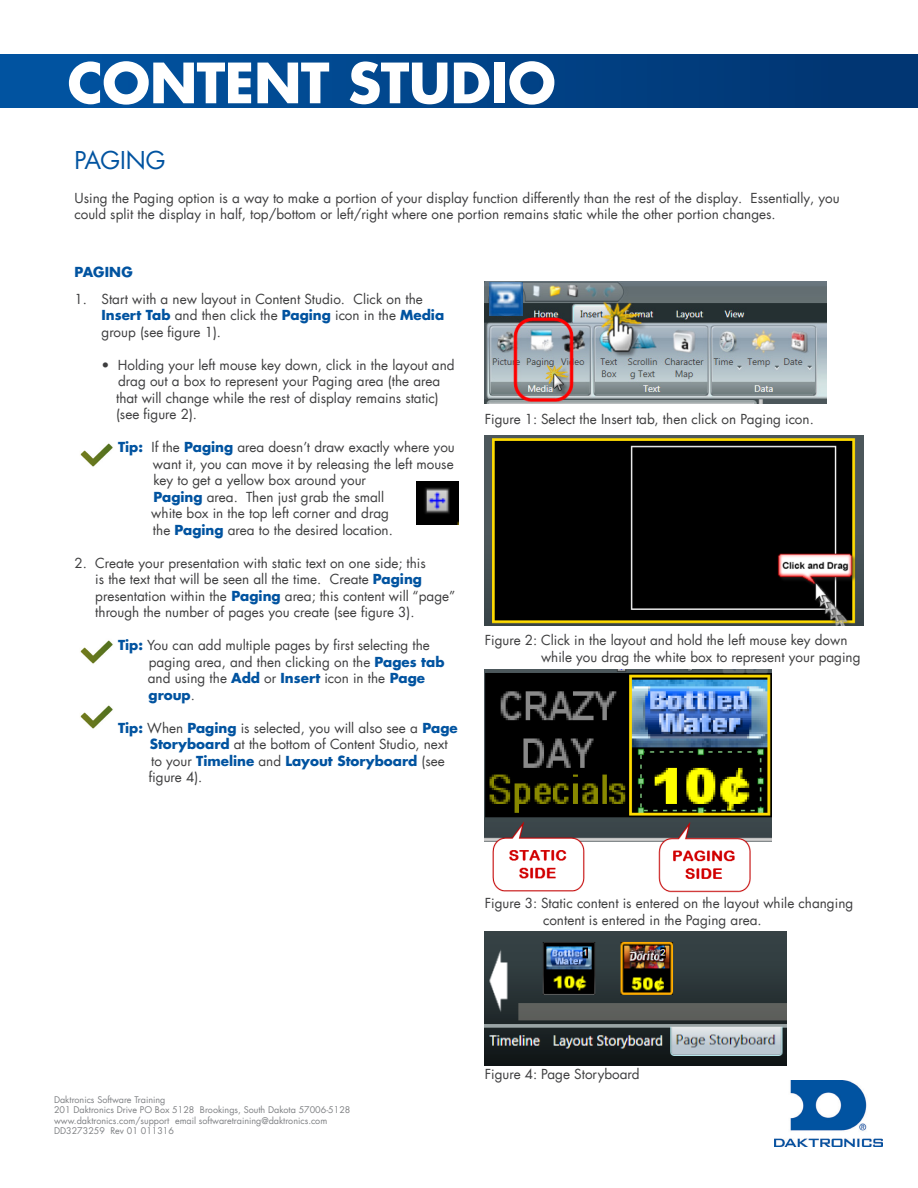
<style>
.page{position:relative;width:918px;height:1188px;background:#fff}
.page>*{position:absolute;margin:0;border:0;box-sizing:border-box;transform-origin:0 0}
.t1{font:700 54px "Futura Com";letter-spacing:-.015em;color:#fff}
.Heading_2{font:24px "Futura Com";letter-spacing:-.005em;color:#0153a0}
.Body_Copy{font:13.5px/16.5px "Futura Com";color:#3e3e3f}
.Heading_2-2{font:700 13.5px "Futura Com";letter-spacing:.01em;color:#0153a0}
.t2{font:9px/10.5px "Futura Com";color:#808285}
.s1{font-weight:700;color:#0153a0}
</style>
<div class="page">
<div style="left:0;top:54px;width:918px;height:54px;background:linear-gradient(to right,#0155a4,#013470)"></div>
<img style="left:775px;top:1080px;width:108px;height:67px">
<img style="left:485px;top:281px;width:341px;height:122px">
<img style="left:416px;top:482px;width:43px;height:43px">
<img style="left:484px;top:435px;width:380px;height:190px">
<img style="left:485px;top:670px;width:286px;height:223px">
<img style="left:485px;top:932px;width:301px;height:133px">
<img style="left:80px;top:443px;width:33px;height:24px">
<img style="left:80px;top:640px;width:33px;height:24px">
<img style="left:80px;top:705px;width:33px;height:24px">
<img style="left:490px;top:283px;width:33px;height:33px">
<h1 class="t1" style="left:68px;top:41px;width:490px">CONTENT STUDIO</h1>
<p class="Heading_2" style="left:75px;top:144px;width:93px">PAGING</p>
<p class="Body_Copy" style="left:75px;top:189px;width:767px">Using the Paging option is a way to make a portion of your display function differently than the rest of the display. Essentially, you could split the display in half, top/bottom or left/right where one portion remains static while the other portion changes.</p>
<p class="Heading_2-2" style="left:75px;top:261px;width:60px">PAGING</p>
<p class="Body_Copy" style="left:102px;top:290px;width:344px;text-indent:-27px">1. Start with a new layout in Content Studio. Click on the<br><span class="s1">Insert Tab</span> and then click the <span class="s1">Paging</span> icon in the <span class="s1">Media </span>group (see figure 1).</p>
<p class="Body_Copy" style="left:116px;top:356px;width:340px;text-indent:-15px">• Holding your left mouse key down, click in the layout and drag out a box to represent your Paging area (the area that will change while the rest of display remains static) (see figure 2).</p>
<p class="Body_Copy" style="left:151px;top:439px;width:305px;text-indent:-33px"><span class="s1">Tip:</span> If the <span class="s1">Paging</span> area doesn’t draw exactly where you want it, you can move it by releasing the left mouse key to get a yellow box around your<br><span class="s1">Paging</span> area. Then just grab the small<br>white box in the top left corner and drag<br>the <span class="s1">Paging</span> area to the desired location.</p>
<p class="Body_Copy" style="left:95px;top:554px;width:362px;text-indent:-21px">2. Create your presentation with static text on one side; this<br>is the text that will be seen all the time. Create <span class="s1">Paging </span>presentation within the <span class="s1">Paging</span> area; this content will “page” through the number of pages you create (see figure 3).</p>
<p class="Body_Copy" style="left:148px;top:637px;width:298px;text-indent:-30px"><span class="s1">Tip:</span> You can add multiple pages by first selecting the paging area, and then clicking on the <span class="s1">Pages tab </span>and using the <span class="s1">Add</span> or <span class="s1">Insert</span> icon in the <span class="s1">Page group</span>.</p>
<p class="Body_Copy" style="left:149px;top:719px;width:310px;text-indent:-31px"><span class="s1">Tip:</span> When <span class="s1">Paging</span> is selected, you will also see a <span class="s1">Page Storyboard</span> at the bottom of Content Studio, next to your <span class="s1">Timeline</span> and <span class="s1">Layout Storyboard</span> (see figure 4).</p>
<p class="Body_Copy" style="left:485px;top:411px;width:330px">Figure 1: Select the Insert tab, then click on Paging icon.</p>
<p class="Body_Copy" style="left:541px;top:632px;width:321px;text-indent:-56px">Figure 2: Click in the layout and hold the left mouse key down while you drag the white box to represent your paging</p>
<p class="Body_Copy" style="left:543px;top:895px;width:312px;text-indent:-58px">Figure 3: Static content is entered on the layout while changing content is entered in the Paging area.</p>
<p class="t2" style="left:54px;top:1094px;width:298px">Daktronics Software Training<br>201 Daktronics Drive PO Box 5128 Brookings, South Dakota 57006-5128 www.daktronics.com/support email softwaretraining@daktronics.com DD3273259 Rev 01 011316</p>
<p class="Body_Copy" style="left:485px;top:1066px;width:156px">Figure 4: Page Storyboard</p>
</div>
